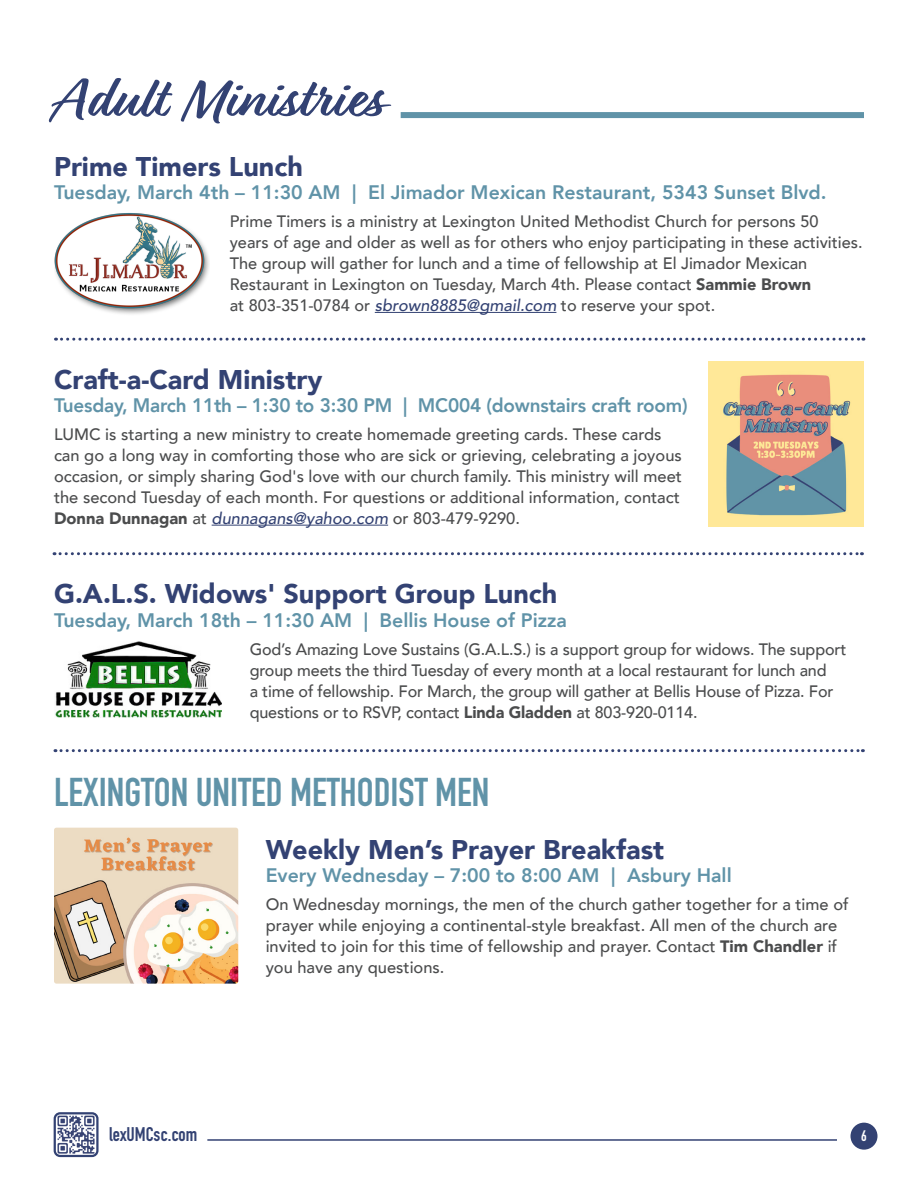
<style>
.page{position:relative;width:918px;height:1188px;background:#fff}
.page>*{position:absolute;margin:0;border:0;box-sizing:border-box;transform-origin:0 0}
.t1{font:700 60px "Relation";color:#334273}
.t2{font:700 39.6px "DIN Condensed";color:#6093a8}
.t3{font:900 27px "Avenir";color:#334273}
.t4{font:800 19.5px "Avenir";color:#6093a8}
.t5{font:700 19.5px "DIN Condensed";color:#334273}
.t6{font:500 16.5px/21px "Avenir";color:#4b4c4d}
.t7{font:700 15px "DIN Condensed";color:#fff}
.s1{font-weight:900}
.s2{font-style:italic;color:#334273}
</style>
<div class="page">
<div style="left:850px;top:1123px;width:28px;height:27px;background:#334273;border-radius:50%"></div>
<hr style="left:207px;top:1139px;width:630px;height:2px;background:#334273">
<img style="left:57px;top:1115px;width:39px;height:39px">
<div style="left:54px;top:1112px;width:45px;height:45px;border:2px solid #334273;border-radius:5px"></div>
<div style="left:401px;top:112px;width:463px;height:6px;background:#6093a8"></div>
<hr style="left:212px;top:525px;width:176px;height:1px;background:#334273">
<img style="left:708px;top:362px;width:156px;height:165px">
<hr style="left:375px;top:312px;width:181px;height:1px;background:#334273">
<svg style="left:54px;top:552px;width:808px;height:3px"></svg>
<svg style="left:55px;top:749px;width:808px;height:3px"></svg>
<svg style="left:56px;top:338px;width:808px;height:3px"></svg>
<img style="left:54px;top:213px;width:155px;height:101px">
<img style="left:55px;top:641px;width:167px;height:77px">
<img style="left:54px;top:828px;width:184px;height:156px">
<p class="t1" style="left:54px;top:63px;width:329px">Adult Ministries</p>
<p class="t3" style="left:54px;top:144px;width:250px">Prime Timers Lunch</p>
<p class="t4" style="left:54px;top:177px;width:774px">Tuesday, March 4th – 11:30 AM | El Jimador Mexican Restaurant, 5343 Sunset Blvd.</p>
<p class="t6" style="left:230px;top:210px;width:634px">Prime Timers is a ministry at Lexington United Methodist Church for persons 50<br>years of age and older as well as for others who enjoy participating in these activities.<br>The group will gather for lunch and a time of fellowship at El Jimador Mexican Restaurant in Lexington on Tuesday, March 4th. Please contact <span class="s1">Sammie Brown<br></span>at 803-351-0784 or <span class="s2">sbrown8885@gmail.com</span> to reserve your spot.</p>
<p class="t3" style="left:54px;top:356px;width:270px">Craft-a-Card Ministry</p>
<p class="t4" style="left:54px;top:390px;width:635px">Tuesday, March 11th – 1:30 to 3:30 PM | MC004 (downstairs craft room)</p>
<p class="t6" style="left:54px;top:423px;width:630px">LUMC is starting a new ministry to create homemade greeting cards. These cards can go a long way in comforting those who are sick or grieving, celebrating a joyous occasion, or simply sharing God's love with our church family. This ministry will meet the second Tuesday of each month. For questions or additional information, contact <span class="s1">Donna Dunnagan</span> at <span class="s2">dunnagans@yahoo.com</span> or 803-479-9290.</p>
<p class="t3" style="left:54px;top:571px;width:505px">G.A.L.S. Widows' Support Group Lunch</p>
<p class="t4" style="left:54px;top:605px;width:515px">Tuesday, March 18th – 11:30 AM | Bellis House of Pizza</p>
<p class="t6" style="left:250px;top:637px;width:598px">God’s Amazing Love Sustains (G.A.L.S.) is a support group for widows. The support group meets the third Tuesday of every month at a local restaurant for lunch and<br>a time of fellowship. For March, the group will gather at Bellis House of Pizza. For questions or to RSVP, contact <span class="s1">Linda Gladden</span> at 803-920-0114.</p>
<p class="t2" style="left:54px;top:765px;width:437px">LEXINGTON UNITED METHODIST MEN</p>
<p class="t3" style="left:266px;top:827px;width:400px">Weekly Men’s Prayer Breakfast</p>
<p class="t4" style="left:266px;top:861px;width:468px">Every Wednesday – 7:00 to 8:00 AM | Asbury Hall</p>
<p class="t6" style="left:266px;top:893px;width:585px">On Wednesday mornings, the men of the church gather together for a time of prayer while enjoying a continental-style breakfast. All men of the church are invited to join for this time of fellowship and prayer. Contact <span class="s1">Tim Chandler</span> if you have any questions.</p>
<p class="t5" style="left:109px;top:1121px;width:90px">lexUMCsc.com</p>
<p class="t7" style="left:861px;top:1126px;width:7px">6</p>
</div>
